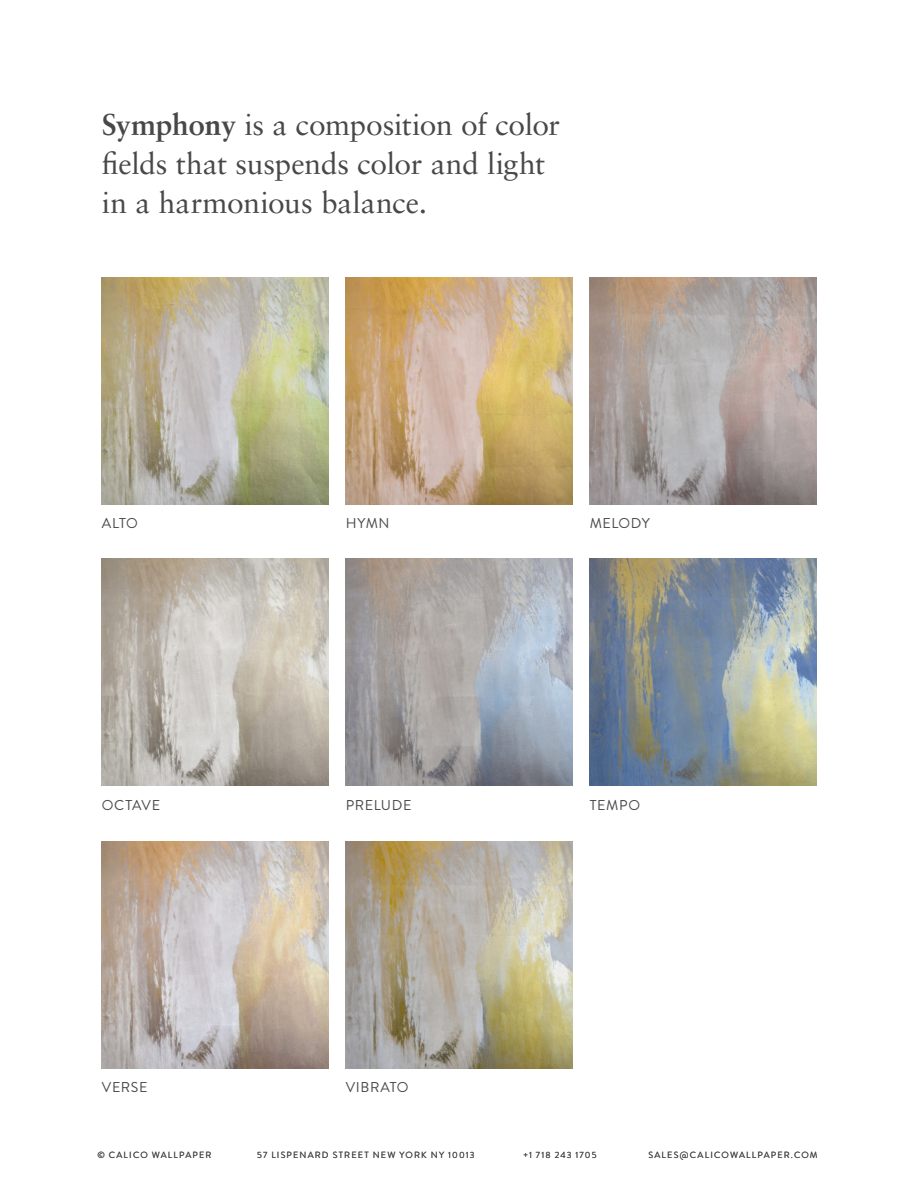
<style>
.page{position:relative;width:918px;height:1188px;background:#fff}
.page>*{position:absolute;margin:0;border:0;box-sizing:border-box;transform-origin:0 0}
.t1{font:30px/39px "Sabon LT Pro";letter-spacing:-.01em;color:#48484a}
.t2{font:14.25px "Brandon Grotesque";letter-spacing:.045em;color:#48484a}
.t3{font:9px "Brandon Grotesque";letter-spacing:.13em;color:#48484a}
.s1{font-weight:700}
</style>
<div class="page">
<img style="left:102px;top:278px;width:226px;height:226px">
<img style="left:102px;top:559px;width:226px;height:226px">
<img style="left:590px;top:278px;width:226px;height:226px">
<img style="left:346px;top:278px;width:226px;height:226px">
<img style="left:346px;top:559px;width:226px;height:226px">
<img style="left:590px;top:559px;width:226px;height:226px">
<img style="left:346px;top:841px;width:226px;height:227px">
<img style="left:102px;top:841px;width:226px;height:227px">
<h1 class="t1" style="left:102px;top:104px;width:460px"><span class="s1">Symphony</span> is a composition of color fields that suspends color and light in a harmonious balance.</h1>
<h2 class="t2" style="left:102px;top:514px;width:37px">ALTO</h2>
<h2 class="t2" style="left:346px;top:514px;width:45px">HYMN</h2>
<h2 class="t2" style="left:590px;top:514px;width:62px">MELODY</h2>
<h2 class="t2" style="left:102px;top:795px;width:60px">OCTAVE</h2>
<h2 class="t2" style="left:346px;top:795px;width:67px">PRELUDE</h2>
<h2 class="t2" style="left:590px;top:795px;width:52px">TEMPO</h2>
<h2 class="t2" style="left:102px;top:1078px;width:47px">VERSE</h2>
<h2 class="t2" style="left:346px;top:1078px;width:64px">VIBRATO</h2>
<p class="t3" style="left:97px;top:1149px;width:116px">© CALICO WALLPAPER</p>
<p class="t3" style="left:257px;top:1149px;width:219px">57 LISPENARD STREET NEW YORK NY 10013</p>
<p class="t3" style="left:523px;top:1149px;width:75px">+1 718 243 1705</p>
<p class="t3" style="left:648px;top:1149px;width:171px">SALES@CALICOWALLPAPER.COM</p>
</div>
